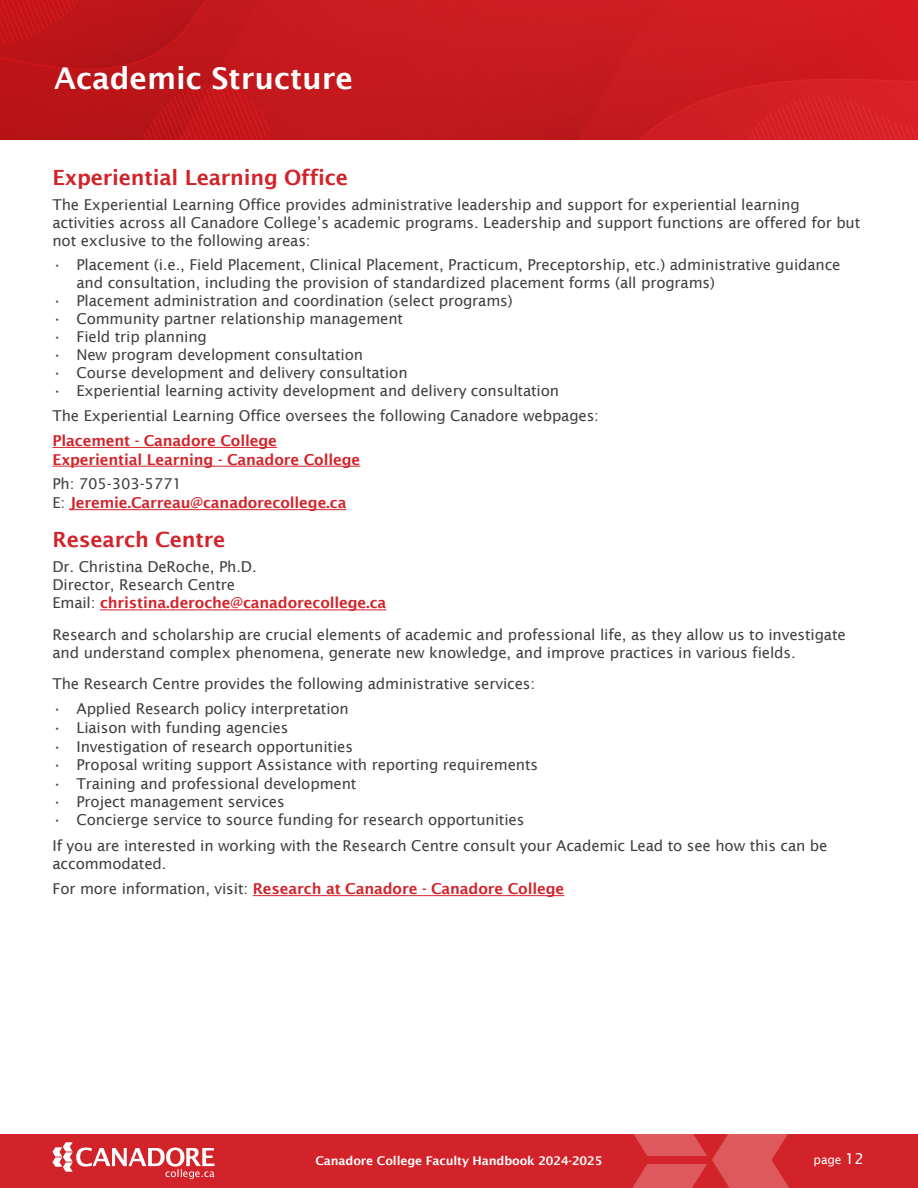
<style>
.page{position:relative;width:918px;height:1188px;background:#fff}
.page>*{position:absolute;margin:0;border:0;box-sizing:border-box;transform-origin:0 0}
.t1{font:600 30px "Lucida Sans";color:#fff}
.t2{font:600 21px "Lucida Sans";letter-spacing:-.01em;color:#d2232a}
.t3{font:15px/18px "Lucida Sans";letter-spacing:-.01em;color:#414042}
.t4{font:600 15px/18.8px "Lucida Sans";letter-spacing:-.01em;color:#d2232a}
.t5{font:600 12px "Lucida Sans";letter-spacing:-.01em;color:#fff}
.t6{font:12px "Lucida Sans";color:#fff}
.s1{font-weight:400;color:#414042}
.s2{font-weight:600;color:#d2232a}
.s3{font-size:15px}
</style>
<div class="page">
<svg style="left:0;top:0;width:918px;height:140px;background:#c6191e"></svg>
<div style="left:0;top:1134px;width:918px;height:54px;background:#d2232a"></div>
<svg style="left:53px;top:1142px;width:162px;height:37px"></svg>
<svg style="left:632px;top:1134px;width:157px;height:54px"></svg>
<hr style="left:52px;top:447px;width:225px;height:1px;background:#d2232a">
<hr style="left:52px;top:466px;width:308px;height:1px;background:#d2232a">
<hr style="left:70px;top:509px;width:276px;height:1px;background:#d2232a">
<hr style="left:100px;top:610px;width:286px;height:1px;background:#d2232a">
<hr style="left:253px;top:895px;width:311px;height:1px;background:#d2232a">
<h1 class="t1" style="left:54px;top:61px;width:301px">Academic Structure</h1>
<h2 class="t2" style="left:52px;top:165px;width:297px">Experiential Learning Office</h2>
<p class="t3" style="left:52px;top:195px;width:809px">The Experiential Learning Office provides administrative leadership and support for experiential learning activities across all Canadore College’s academic programs. Leadership and support functions are offered for but not exclusive to the following areas:</p>
<p class="t3" style="left:76px;top:256px;width:766px;text-indent:-24px">• Placement (i.e., Field Placement, Clinical Placement, Practicum, Preceptorship, etc.) administrative guidance and consultation, including the provision of standardized placement forms (all programs)</p>
<p class="t3" style="left:52px;top:292px;width:462px">• Placement administration and coordination (select programs)</p>
<p class="t3" style="left:52px;top:310px;width:352px">• Community partner relationship management</p>
<p class="t3" style="left:52px;top:328px;width:156px">• Field trip planning</p>
<p class="t3" style="left:52px;top:346px;width:312px">• New program development consultation</p>
<p class="t3" style="left:52px;top:364px;width:357px">• Course development and delivery consultation</p>
<p class="t3" style="left:52px;top:379px;width:548px;line-height:24.8px">• Experiential learning activity development and delivery consultation<br>The Experiential Learning Office oversees the following Canadore webpages:</p>
<p class="t4" style="left:52px;top:431px;width:309px">Placement - Canadore College<br>Experiential Learning - Canadore College</p>
<p class="t4" style="left:52px;top:475px;width:296px"><span class="s1">Ph: 705-303-5771<br>E:</span> Jeremie.Carreau@canadorecollege.ca</p>
<h2 class="t2" style="left:52px;top:527px;width:175px">Research Centre</h2>
<p class="t3" style="left:52px;top:557px;width:335px">Dr. Christina DeRoche, Ph.D.<br>Director, Research Centre<br>Email: <span class="s2">christina.deroche@canadorecollege.ca</span></p>
<p class="t3" style="left:52px;top:626px;width:795px">Research and scholarship are crucial elements of academic and professional life, as they allow us to investigate and understand complex phenomena, generate new knowledge, and improve practices in various fields.</p>
<p class="t3" style="left:52px;top:675px;width:484px">The Research Centre provides the following administrative services:</p>
<p class="t3" style="left:52px;top:700px;width:298px">• Applied Research policy interpretation</p>
<p class="t3" style="left:52px;top:719px;width:237px">• Liaison with funding agencies</p>
<p class="t3" style="left:52px;top:737px;width:302px">• Investigation of research opportunities</p>
<p class="t3" style="left:52px;top:756px;width:487px">• Proposal writing support Assistance with reporting requirements</p>
<p class="t3" style="left:52px;top:775px;width:306px">• Training and professional development</p>
<p class="t3" style="left:52px;top:793px;width:234px">• Project management services</p>
<p class="t3" style="left:52px;top:807px;width:777px;line-height:25.5px">• Concierge service to source funding for research opportunities<br>If you are interested in working with the Research Centre consult your Academic Lead to see how this can be</p>
<p class="t3" style="left:52px;top:851px;width:513px;line-height:25.5px">accommodated.<br>For more information, visit: <span class="s2">Research at Canadore - Canadore College</span></p>
<p class="t5" style="left:561px;top:1153px;width:9px">3</p>
<p class="t5" style="left:595px;top:1153px;width:9px">4</p>
<p class="t6" style="left:814px;top:1153px;width:52px">page <span class="s3">12</span></p>
<p class="t5" style="left:316px;top:1153px;width:288px">Canadore College Faculty Handbook 2024-2025</p>
</div>
